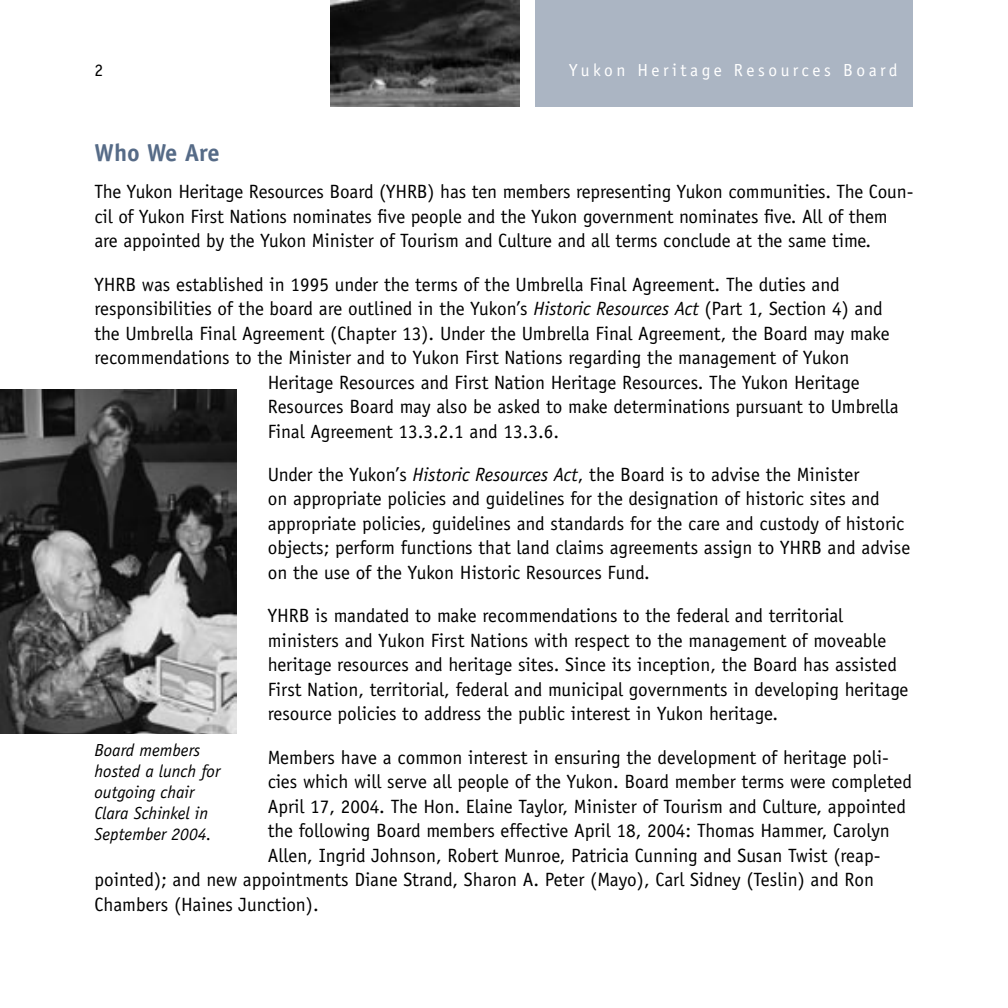
<style>
.page{position:relative;width:1008px;height:1008px;background:#fff}
.page>*{position:absolute;margin:0;border:0;box-sizing:border-box;transform-origin:0 0}
.subhead_1{font:700 24.5px "Officina Sans";color:#566b87}
.body_text{font:19.25px/24.5px "Officina Sans";color:#000}
.t1{font:italic 17.5px/21px "Officina Sans";color:#000}
.t2{font:17.5px "Officina Sans";letter-spacing:.2em;color:#fff}
.t3{font:17.5px "Officina Sans";color:#000}
.s1{font-style:italic}
</style>
<div class="page">
<img style="left:331px;top:0;width:189px;height:107px">
<img style="left:0;top:390px;width:236px;height:343px">
<div style="left:536px;top:0;width:378px;height:107px;background:#abb5c3"></div>
<p class="t3" style="left:94px;top:60px;width:10px">2</p>
<p class="t2" style="left:569px;top:60px;width:330px">Yukon Heritage Resources Board</p>
<p class="subhead_1" style="left:94px;top:137px;width:127px">Who We Are</p>
<p class="body_text" style="left:94px;top:179px;width:821px">The Yukon Heritage Resources Board (YHRB) has ten members representing Yukon communities. The Coun&shy;cil of Yukon First Nations nominates five people and the Yukon government nominates five. All of them are appointed by the Yukon Minister of Tourism and Culture and all terms conclude at the same time.</p>
<p class="body_text" style="left:94px;top:272px;width:747px">YHRB was established in 1995 under the terms of the Umbrella Final Agreement. The duties and</p>
<p class="body_text" style="left:94px;top:296px;width:790px">responsibilities of the board are outlined in the Yukon’s <span class="s1">Historic Resources Act</span> (Part 1, Section 4) and</p>
<p class="body_text" style="left:94px;top:321px;width:797px">the Umbrella Final Agreement (Chapter 13). Under the Umbrella Final Agreement, the Board may make</p>
<p class="body_text" style="left:94px;top:345px;width:757px">recommendations to the Minister and to Yukon First Nations regarding the management of Yukon</p>
<p class="body_text" style="left:268px;top:370px;width:593px">Heritage Resources and First Nation Heritage Resources. The Yukon Heritage</p>
<p class="body_text" style="left:268px;top:394px;width:633px">Resources Board may also be asked to make determinations pursuant to Umbrella</p>
<p class="body_text" style="left:268px;top:419px;width:293px">Final Agreement 13.3.2.1 and 13.3.6.</p>
<p class="body_text" style="left:268px;top:462px;width:644px">Under the Yukon’s <span class="s1">Historic Resources Act</span>, the Board is to advise the Minister<br>on appropriate policies and guidelines for the designation of historic sites and appropriate policies, guidelines and standards for the care and custody of historic objects; perform functions that land claims agreements assign to YHRB and advise on the use of the Yukon Historic Resources Fund.</p>
<p class="body_text" style="left:268px;top:604px;width:642px">YHRB is mandated to make recommendations to the federal and territorial ministers and Yukon First Nations with respect to the management of moveable heritage resources and heritage sites. Since its inception, the Board has assisted First Nation, territorial, federal and municipal governments in developing heritage resource policies to address the public interest in Yukon heritage.</p>
<p class="body_text" style="left:268px;top:745px;width:623px">Members have a common interest in ensuring the development of heritage poli-</p>
<p class="body_text" style="left:268px;top:770px;width:646px">cies which will serve all people of the Yukon. Board member terms were completed</p>
<p class="body_text" style="left:268px;top:794px;width:640px">April 17, 2004. The Hon. Elaine Taylor, Minister of Tourism and Culture, appointed</p>
<p class="body_text" style="left:268px;top:819px;width:624px">the following Board members effective April 18, 2004: Thomas Hammer, Carolyn</p>
<p class="body_text" style="left:268px;top:843px;width:614px">Allen, Ingrid Johnson, Robert Munroe, Patricia Cunning and Susan Twist (reap-</p>
<p class="body_text" style="left:94px;top:868px;width:781px">pointed); and new appointments Diane Strand, Sharon A. Peter (Mayo), Carl Sidney (Teslin) and Ron</p>
<p class="body_text" style="left:94px;top:892px;width:226px">Chambers (Haines Junction).</p>
<p class="t1" style="left:94px;top:740px;width:127px">Board members hosted a lunch for outgoing chair<br>Clara Schinkel in<br>September 2004.</p>
</div>
